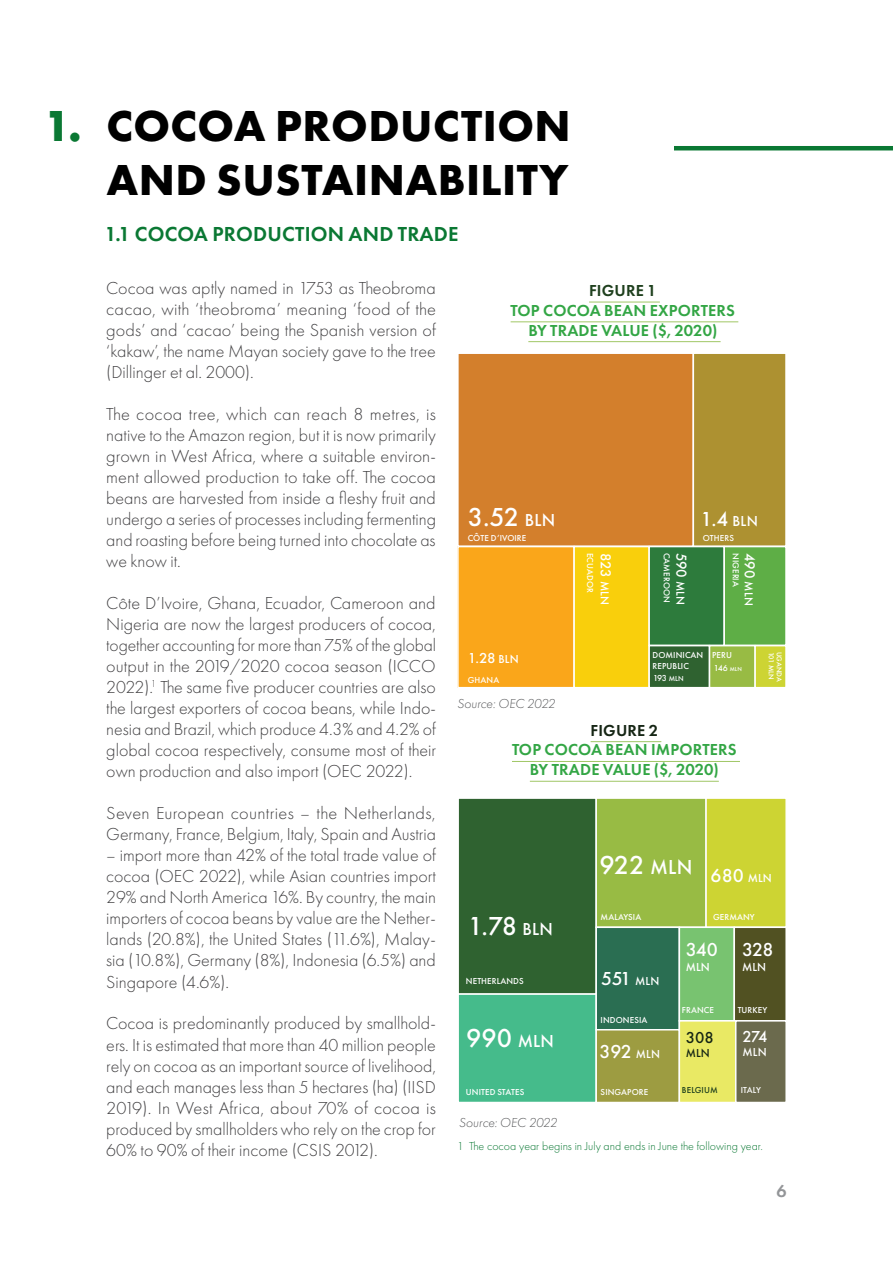
<style>
.page{position:relative;width:893px;height:1263px;background:#fff}
.page>*{position:absolute;margin:0;border:0;box-sizing:border-box;transform-origin:0 0}
.t1{font:700 45px/54px "Futura PT";letter-spacing:.01em;color:#000}
.t2{font:700 45px "Futura PT";color:#0a7833}
.t3{font:500 27px "Futura PT";letter-spacing:-.015em;color:#fff}
.t4{font:600 21px "Futura PT";letter-spacing:.01em;color:#0a7833}
.t5{font:500 21px "Futura PT";color:#fff}
.t6{font:500 19.5px "Futura PT";letter-spacing:-.03em;color:#fff}
.t7{font:300 18px/21px "Futura PT";color:#414042;text-align:justify}
.t8{font:600 18px "Futura PT";color:#939598}
.t9{font:600 16.5px/19.8px "Futura PT";letter-spacing:.01em;color:#33a645;text-align:center}
.t10{font:600 16.5px "Futura PT";letter-spacing:.01em;color:#1f401e}
.t11{font:600 16.5px "Futura PT";letter-spacing:.01em;color:#162615}
.t12{font:500 16.5px "Futura PT";color:#fff}
.t13{font:500 16.5px "Futura PT";color:#162615}
.t14{font:500 15px "Futura PT";color:#fff}
.t15{font:italic 300 13.5px "Futura PT";color:#58595b}
.t16{font:300 12px "Futura PT";color:#0a7833}
.t17{font:500 12px "Futura PT";letter-spacing:.01em;color:#fff}
.t18{font:500 12px "Futura PT";color:#162615}
.t19{font:500 9px/10.8px "Futura PT";letter-spacing:.01em;color:#fff}
.t20{font:500 9px "Futura PT";letter-spacing:.01em;color:#1f401e}
.t21{font:500 7.5px "Futura PT";letter-spacing:-.035em;color:#fff}
.t22{font:500 7.35px "Futura PT";letter-spacing:.01em;color:#fff}
.s1{font-size:18px}
.s2{font-size:15px}
.s3{font-size:12px}
.s4{font-size:6px}
.s5{font-size:7.5px}
.s6{font-size:21px}
</style>
<div class="page">
<hr style="left:674px;top:146px;width:219px;height:4px;background:#0a7833">
<hr style="left:589px;top:302px;width:71px;height:1px;background:#a1c766">
<hr style="left:511px;top:321px;width:227px;height:1px;background:#a1c766">
<hr style="left:528px;top:341px;width:193px;height:1px;background:#a1c766">
<hr style="left:591px;top:741px;width:70px;height:1px;background:#a1c766">
<hr style="left:512px;top:761px;width:228px;height:1px;background:#a1c766">
<hr style="left:530px;top:781px;width:189px;height:1px;background:#a1c766">
<div style="left:458px;top:798px;width:138px;height:196px;background:#2f6230"></div>
<div style="left:457px;top:797px;width:140px;height:198px;border:2px solid #fff"></div>
<div style="left:458px;top:994px;width:138px;height:108px;background:#45bb8b"></div>
<div style="left:457px;top:993px;width:140px;height:110px;border:2px solid #fff"></div>
<div style="left:596px;top:798px;width:110px;height:129px;background:#98bb44"></div>
<div style="left:595px;top:797px;width:112px;height:131px;border:2px solid #fff"></div>
<div style="left:706px;top:798px;width:80px;height:129px;background:#cdd433"></div>
<div style="left:705px;top:797px;width:82px;height:131px;border:2px solid #fff"></div>
<div style="left:596px;top:927px;width:83px;height:103px;background:#2a6e52"></div>
<div style="left:595px;top:926px;width:85px;height:104px;border:2px solid #fff"></div>
<div style="left:596px;top:1030px;width:83px;height:72px;background:#9d9c41"></div>
<div style="left:595px;top:1029px;width:85px;height:74px;border:2px solid #fff"></div>
<div style="left:679px;top:927px;width:55px;height:94px;background:#78c370"></div>
<div style="left:679px;top:926px;width:56px;height:95px;border:2px solid #fff"></div>
<div style="left:734px;top:927px;width:52px;height:94px;background:#515122"></div>
<div style="left:733px;top:926px;width:54px;height:95px;border:2px solid #fff"></div>
<div style="left:679px;top:1021px;width:57px;height:81px;background:#e9e964"></div>
<div style="left:679px;top:1020px;width:57px;height:83px;border:2px solid #fff"></div>
<div style="left:736px;top:1021px;width:50px;height:81px;background:#6b6a4d"></div>
<div style="left:735px;top:1020px;width:52px;height:83px;border:2px solid #fff"></div>
<div style="left:458px;top:353px;width:235px;height:193px;background:#d37f2c"></div>
<div style="left:457px;top:352px;width:237px;height:195px;border:2px solid #fff"></div>
<div style="left:693px;top:353px;width:93px;height:193px;background:#ad9131"></div>
<div style="left:693px;top:352px;width:94px;height:195px;border:2px solid #fff"></div>
<div style="left:458px;top:546px;width:116px;height:142px;background:#faa61a"></div>
<div style="left:457px;top:546px;width:118px;height:142px;border:2px solid #fff"></div>
<div style="left:574px;top:546px;width:75px;height:142px;background:#f9cf0c"></div>
<div style="left:573px;top:546px;width:77px;height:142px;border:2px solid #fff"></div>
<div style="left:649px;top:546px;width:75px;height:99px;background:#2d7b3c"></div>
<div style="left:648px;top:546px;width:77px;height:100px;border:2px solid #fff"></div>
<div style="left:724px;top:546px;width:62px;height:99px;background:#5eae46"></div>
<div style="left:723px;top:546px;width:64px;height:100px;border:2px solid #fff"></div>
<div style="left:649px;top:646px;width:60px;height:42px;background:#2f6230"></div>
<div style="left:648px;top:645px;width:62px;height:43px;border:2px solid #fff"></div>
<div style="left:709px;top:646px;width:46px;height:42px;background:#98bb44"></div>
<div style="left:709px;top:645px;width:47px;height:43px;border:2px solid #fff"></div>
<div style="left:755px;top:646px;width:31px;height:42px;background:#cdd433"></div>
<div style="left:754px;top:645px;width:33px;height:43px;border:2px solid #fff"></div>
<h1 class="t2" style="left:44px;top:99px;width:39px">1.</h1>
<h1 class="t1" style="left:107px;top:98px;width:466px">COCOA PRODUCTION<br>AND SUSTAINABILITY</h1>
<p class="t4" style="left:105px;top:224px;width:355px">1.1 COCOA PRODUCTION AND TRADE</p>
<p class="t7" style="left:106px;top:279px;width:331px">Cocoa was aptly named in 1753 as Theobroma cacao, with ‘theobroma’ meaning ‘food of the gods’ and ‘cacao’ being the Spanish version of ‘kakaw’, the name Mayan society gave to the tree (Dillinger et al. 2000).</p>
<p class="t7" style="left:106px;top:405px;width:331px">The cocoa tree, which can reach 8 metres, is native to the Amazon region, but it is now primarily grown in West Africa, where a suitable environ&shy;ment allowed production to take off. The cocoa beans are harvested from inside a fleshy fruit and undergo a series of processes including fermenting and roasting before being turned into chocolate as we know it.</p>
<p class="t7" style="left:106px;top:594px;width:331px">Côte D’Ivoire, Ghana, Ecuador, Cameroon and Nigeria are now the largest producers of cocoa, together accounting for more than 75% of the global output in the 2019/2020 cocoa season (ICCO 2022).<sup>1</sup> The same five producer countries are also the largest exporters of cocoa beans, while Indo&shy;nesia and Brazil, which produce 4.3% and 4.2% of global cocoa respectively, consume most of their own production and also import (OEC 2022).</p>
<p class="t7" style="left:106px;top:804px;width:331px">Seven European countries – the Netherlands,<br>Germany, France, Belgium, Italy, Spain and Austria</p>
<p class="t7" style="left:106px;top:846px;width:331px">– import more than 42% of the total trade value of cocoa (OEC 2022), while Asian countries import 29% and North America 16%. By country, the main importers of cocoa beans by value are the Nether&shy;lands (20.8%), the United States (11.6%), Malay&shy;sia (10.8%), Germany (8%), Indonesia (6.5%) and Singapore (4.6%).</p>
<p class="t7" style="left:106px;top:1014px;width:331px">Cocoa is predominantly produced by smallhold&shy;ers. It is estimated that more than 40 million people rely on cocoa as an important source of livelihood, and each manages less than 5 hectares (ha) (IISD 2019). In West Africa, about 70% of cocoa is produced by smallholders who rely on the crop for 60% to 90% of their income (CSIS 2012).</p>
<p class="t10" style="left:589px;top:282px;width:69px">FIGURE 1</p>
<p class="t9" style="left:511px;top:301px;width:226px">TOP COCOA BEAN EXPORTERS<br>BY TRADE VALUE ($, 2020)</p>
<h2 class="t3" style="left:468px;top:501px;width:89px">3.52 <span class="s1">BLN</span></h2>
<p class="t5" style="left:701px;top:507px;width:59px">1.4 <span class="s2">BLN</span></p>
<p class="t19" style="left:468px;top:532px;width:60px">CÔTE D’IVOIRE</p>
<p class="t19" style="left:703px;top:532px;width:33px">OTHERS</p>
<p class="t14" style="left:468px;top:649px;width:53px">1.28 <span class="s3">BLN</span></p>
<p class="t19" style="left:468px;top:674px;width:33px">GHANA</p>
<p class="t15" style="left:457px;top:698px;width:100px">Source: OEC 2022</p>
<p class="t14" style="left:615px;top:553px;width:54px;rotate:90deg">823 <span class="s3">MLN</span></p>
<p class="t14" style="left:690px;top:553px;width:54px;rotate:90deg">590 <span class="s3">MLN</span></p>
<p class="t14" style="left:759px;top:553px;width:54px;rotate:90deg">490 <span class="s3">MLN</span></p>
<p class="t19" style="left:596px;top:553px;width:42px;rotate:90deg">ECUADOR</p>
<p class="t19" style="left:672px;top:553px;width:51px;rotate:90deg">CAMEROON</p>
<p class="t19" style="left:741px;top:553px;width:35px;rotate:90deg">NIGERIA</p>
<p class="t19" style="left:653px;top:650px;width:52px">DOMINICAN<br>REPUBLIC</p>
<p class="t19" style="left:712px;top:650px;width:21px">PERU</p>
<p class="t22" style="left:783px;top:651px;width:32px;rotate:90deg">UGANDA</p>
<p class="t19" style="left:714px;top:662px;width:29px">146 <span class="s4">MLN</span></p>
<p class="t21" style="left:776px;top:651px;width:30px;rotate:90deg">101 MLN</p>
<p class="t19" style="left:653px;top:672px;width:32px">193 <span class="s5">MLN</span></p>
<p class="t11" style="left:591px;top:722px;width:69px">FIGURE 2</p>
<p class="t9" style="left:512px;top:740px;width:226px">TOP COCOA BEAN IMPORTERS<br>BY TRADE VALUE ($, 2020)</p>
<h2 class="t3" style="left:600px;top:849px;width:94px">922 <span class="s6">MLN</span></h2>
<p class="t6" style="left:711px;top:864px;width:63px">680 <span class="s3">MLN</span></p>
<h2 class="t3" style="left:468px;top:910px;width:87px">1.78 <span class="s1">BLN</span></h2>
<p class="t19" style="left:601px;top:912px;width:42px">MALAYSIA</p>
<p class="t19" style="left:713px;top:912px;width:43px">GERMANY</p>
<p class="t19" style="left:466px;top:976px;width:59px">NETHERLANDS</p>
<p class="t6" style="left:601px;top:967px;width:60px">551 <span class="s3">MLN</span></p>
<p class="t6" style="left:686px;top:938px;width:34px">340</p>
<p class="t17" style="left:686px;top:959px;width:26px">MLN</p>
<p class="t6" style="left:742px;top:938px;width:33px">328</p>
<p class="t17" style="left:742px;top:959px;width:26px">MLN</p>
<p class="t19" style="left:682px;top:1004px;width:34px">FRANCE</p>
<p class="t19" style="left:738px;top:1004px;width:31px">TURKEY</p>
<p class="t19" style="left:601px;top:1014px;width:48px">INDONESIA</p>
<h2 class="t3" style="left:466px;top:1022px;width:89px">990 <span class="s1">MLN</span></h2>
<p class="t6" style="left:600px;top:1040px;width:62px">392 <span class="s3">MLN</span></p>
<p class="t13" style="left:686px;top:1027px;width:30px">308</p>
<p class="t18" style="left:686px;top:1046px;width:26px">MLN</p>
<p class="t12" style="left:742px;top:1027px;width:27px">274</p>
<p class="t17" style="left:743px;top:1045px;width:26px">MLN</p>
<p class="t19" style="left:466px;top:1086px;width:60px">UNITED STATES</p>
<p class="t19" style="left:601px;top:1086px;width:49px">SINGAPORE</p>
<p class="t20" style="left:682px;top:1085px;width:37px">BELGIUM</p>
<p class="t19" style="left:741px;top:1084px;width:22px">ITALY</p>
<p class="t15" style="left:459px;top:1117px;width:100px">Source: OEC 2022</p>
<p class="t16" style="left:457px;top:1140px;width:307px">1 The cocoa year begins in July and ends in June the following year.</p>
<p class="t8" style="left:776px;top:1182px;width:12px">6</p>
</div>
